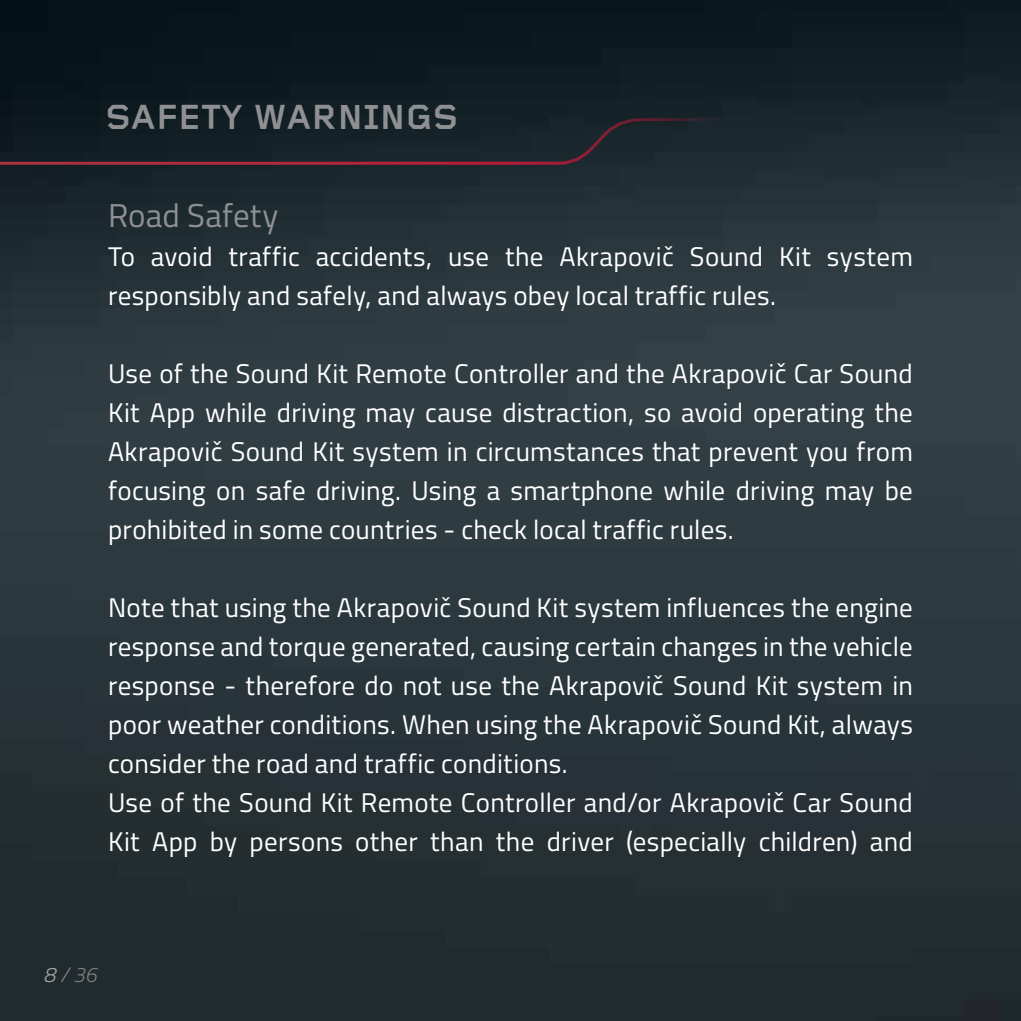
<style>
.page{position:relative;width:1021px;height:1021px;background:#fff}
.page>*{position:absolute;margin:0;border:0;box-sizing:border-box;transform-origin:0 0}
.t1{font:700 36px "Foundry Gridnik";color:#8e9092}
.t2{font:33px "Titillium Web";letter-spacing:.005em;color:#8e9092}
.t3{font:27px/39px "Titillium Web";letter-spacing:.01em;color:#fff}
.t4{font:italic 300 21px "Titillium Web";color:#808285}
.s1{color:#a7a9ac}
</style>
<div class="page">
<img style="left:0;top:0;width:1020px;height:1020px">
<svg style="left:0;top:116px;width:919px;height:50px;background:#1d232a"></svg>
<h1 class="t1" style="left:105px;top:97px;width:354px">SAFETY WARNINGS</h1>
<p class="t2" style="left:108px;top:191px;width:172px">Road Safety</p>
<p class="t3" style="left:108px;top:235px;width:806px">To avoid traffic accidents, use the Akrapovič Sound Kit system responsibly and safely, and always obey local traffic rules.</p>
<p class="t3" style="left:108px;top:352px;width:806px;text-align:justify">Use of the Sound Kit Remote Controller and the Akrapovič Car Sound Kit App while driving may cause distraction, so avoid operating the Akrapovič Sound Kit system in circumstances that prevent you from focusing on safe driving. Using a smartphone while driving may be prohibited in some countries - check local traffic rules.</p>
<p class="t3" style="left:108px;top:586px;width:806px">Note that using the Akrapovič Sound Kit system influences the engine response and torque generated, causing certain changes in the vehicle response - therefore do not use the Akrapovič Sound Kit system in poor weather conditions. When using the Akrapovič Sound Kit, always consider the road and traffic conditions.<br>Use of the Sound Kit Remote Controller and/or Akrapovič Car Sound Kit App by persons other than the driver (especially children) and</p>
<p class="t4" style="left:44px;top:959px;width:55px"><span class="s1">8</span> / 36</p>
</div>
